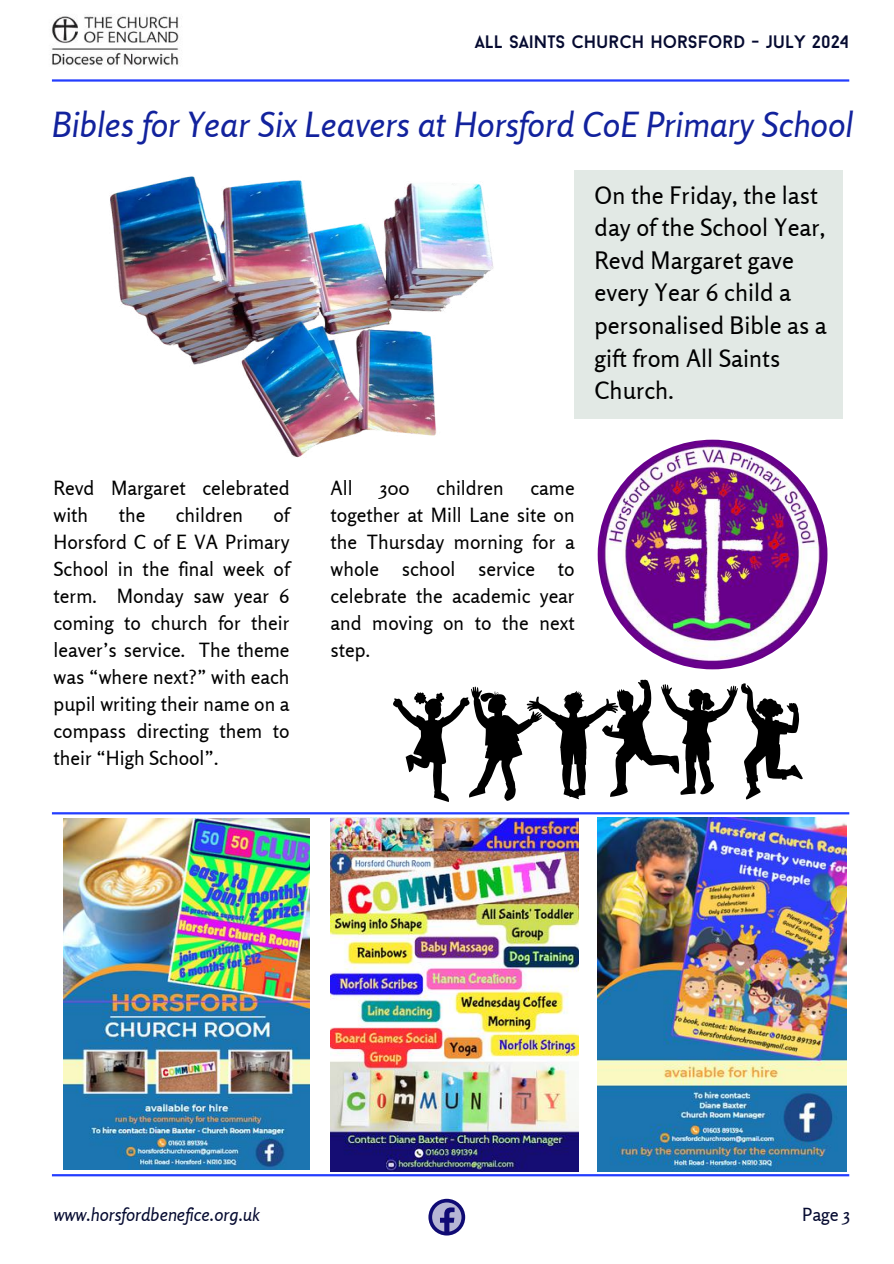
<style>
.page{position:relative;width:894px;height:1264px;background:#fff}
.page>*{position:absolute;margin:0;border:0;box-sizing:border-box;transform-origin:0 0}
.t1{font:italic 34.5px "Rosario";color:#12229d}
.t2{font:24px/32.7px "Rosario";color:#000}
.t3{font:19.5px/27px "Rosario";color:#000;text-align:justify}
.t4{font:18px "Baron Neue";color:#050a30}
.t5{font:italic 18px "Rosario";color:#050a30}
.t6{font:18px "Rosario";color:#050a30}
</style>
<div class="page">
<hr style="left:52px;top:79px;width:797px;height:3px;background:#233dff">
<hr style="left:52px;top:1174px;width:797px;height:2px;background:#233dff">
<hr style="left:52px;top:812px;width:797px;height:2px;background:#233dff">
<img style="left:52px;top:16px;width:127px;height:50px">
<svg style="left:428px;top:1198px;width:37px;height:37px"></svg>
<img style="left:597px;top:439px;width:230px;height:230px;border-radius:50%">
<img style="left:110px;top:176px;width:384px;height:282px">
<svg style="left:393px;top:679px;width:409px;height:123px"></svg>
<img style="left:330px;top:817px;width:248px;height:354px">
<img style="left:64px;top:818px;width:245px;height:351px">
<img style="left:597px;top:817px;width:249px;height:354px">
<div style="left:574px;top:170px;width:268px;height:248px;background:#e2e9e5"></div>
<p class="t4" style="left:474px;top:34px;width:376px">ALL SAINTS CHURCH HORSFORD - JULY 2024</p>
<h1 class="t1" style="left:52px;top:103px;width:802px">Bibles for Year Six Leavers at Horsford CoE Primary School</h1>
<p class="t3" style="left:53px;top:474px;width:237px">Revd Margaret celebrated with</p>
<p class="t3" style="left:53px;top:501px;width:237px;text-indent:220px">of Horsford C of E VA Primary School in the final week of term. Monday saw year 6 coming to church for their leaver’s service. The theme was “where next?” with each pupil writing their name on a compass directing them to their “High School”.</p>
<p class="t3" style="left:119px;top:501px;width:28px">the</p>
<p class="t3" style="left:176px;top:501px;width:69px">children</p>
<p class="t2" style="left:594px;top:178px;width:233px">On the Friday, the last day of the School Year,<br>Revd Margaret gave every Year 6 child a personalised Bible as a gift from All Saints<br>Church.</p>
<p class="t3" style="left:330px;top:474px;width:24px">All</p>
<p class="t3" style="left:379px;top:474px;width:32px">300</p>
<p class="t3" style="left:436px;top:474px;width:69px">children</p>
<p class="t3" style="left:330px;top:474px;width:246px;text-indent:200px">came together at Mill Lane site on the Thursday morning for a whole school service to celebrate the academic year and moving on to the next step.</p>
<p class="t5" style="left:53px;top:1202px;width:208px">www.horsfordbenefice.org.uk</p>
<p class="t6" style="left:801px;top:1202px;width:50px">Page 3</p>
</div>
